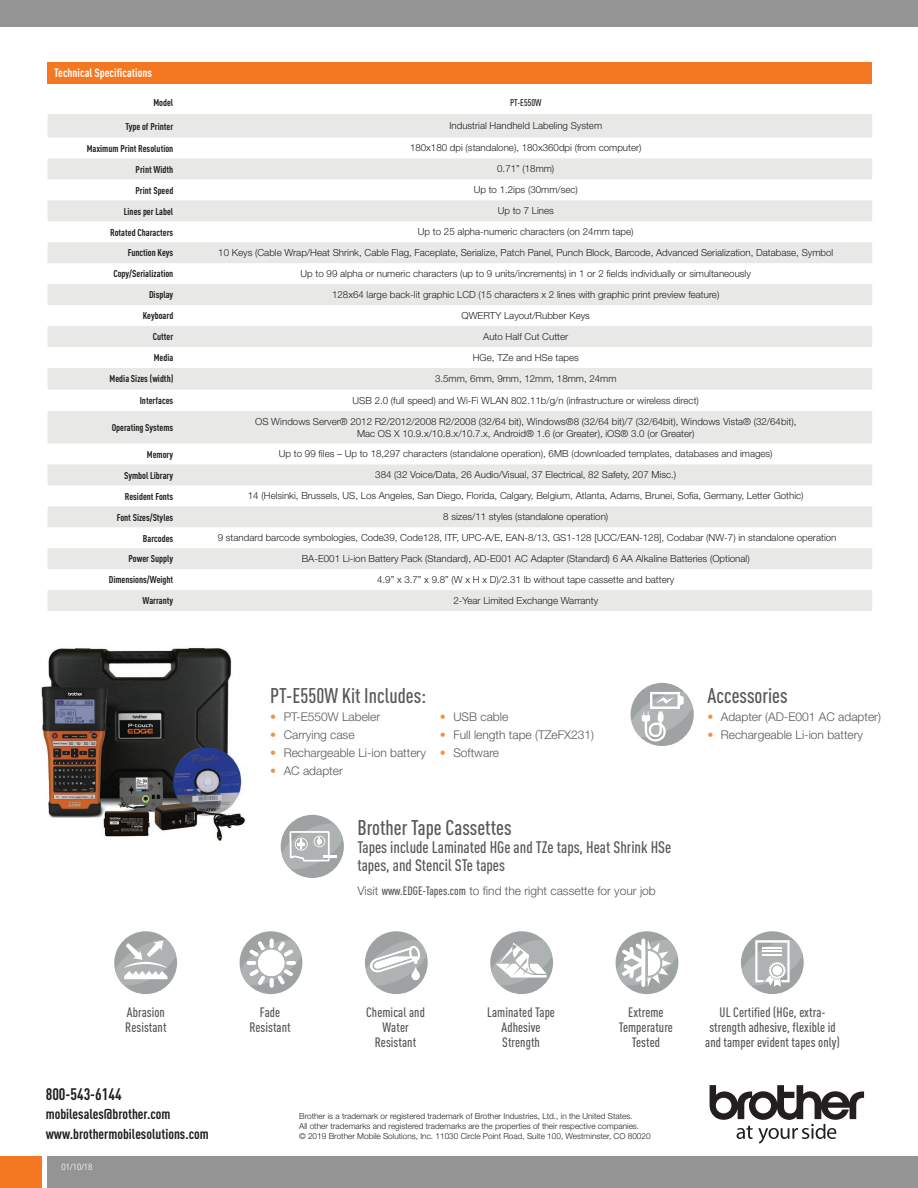
<style>
.page{position:relative;width:918px;height:1188px;background:#fff}
.page>*{position:absolute;margin:0;border:0;box-sizing:border-box;transform-origin:0 0}
.t1{font:500 condensed 21px "DINOT";color:#57585a}
.t2{font:500 condensed 16.5px/18px "DINOT";color:#57585a}
.t3{font:700 condensed 16.5px "DINOT";color:#231f20}
.t4{font:700 condensed 14.25px "DINOT";color:#231f20}
.t5{font:500 condensed 13.5px/15px "DINOT";letter-spacing:.005em;color:#57585a;text-align:center}
.t6{font:300 12px "Helvetica Neue LT Std";color:#57585a}
.t7{font:700 condensed 12px "DINOT";color:#fff}
.t8{font:300 9.75px/12px "Helvetica Neue LT Std";color:#231f20;text-align:center}
.t9{font:700 condensed 9.75px "DINOT";color:#231f20}
.t10{font:500 condensed 9.75px "DINOT";color:#231f20}
.t11{font:300 condensed 9px "Helvetica Neue LT Std";color:#fff}
.t12{font:300 8.25px/9.9px "Helvetica Neue LT Std";color:#231f20}
.s1{color:#f68f46}
.s2{font-family:"DINOT";font-weight:500;font-stretch:condensed}
</style>
<div class="page">
<div style="left:48px;top:62px;width:824px;height:21px;background:#f47721"></div>
<div style="left:0;top:0;width:918px;height:27px;background:#959495"></div>
<div style="left:48px;top:1156px;width:870px;height:32px;background:#959495"></div>
<div style="left:0;top:1156px;width:42px;height:32px;background:#f47721"></div>
<svg style="left:710px;top:1085px;width:154px;height:59px"></svg>
<svg style="left:48px;top:114px;width:824px;height:413px;fill:#e8e8e7"></svg>
<svg style="left:48px;top:548px;width:824px;height:63px;fill:#e8e8e7"></svg>
<div style="left:114px;top:931px;width:63px;height:63px;background:#9fa2a3;border-radius:50%"></div>
<svg style="left:115px;top:940px;width:61px;height:46px"></svg>
<div style="left:490px;top:931px;width:63px;height:63px;background:#9fa2a3;border-radius:50%"></div>
<svg style="left:491px;top:940px;width:61px;height:46px"></svg>
<div style="left:365px;top:931px;width:63px;height:63px;background:#9fa2a3;border-radius:50%"></div>
<svg style="left:366px;top:940px;width:61px;height:46px"></svg>
<div style="left:616px;top:931px;width:62px;height:63px;background:#9fa2a3;border-radius:50%"></div>
<svg style="left:617px;top:939px;width:60px;height:48px"></svg>
<div style="left:240px;top:931px;width:62px;height:63px;background:#9fa2a3;border-radius:50%"></div>
<svg style="left:241px;top:939px;width:60px;height:49px"></svg>
<div style="left:741px;top:931px;width:63px;height:63px;background:#9fa2a3;border-radius:50%"></div>
<svg style="left:742px;top:940px;width:61px;height:47px"></svg>
<div style="left:631px;top:683px;width:63px;height:63px;background:#9fa2a3;border-radius:50%"></div>
<svg style="left:632px;top:691px;width:61px;height:52px"></svg>
<img style="left:41px;top:648px;width:204px;height:193px">
<div style="left:281px;top:815px;width:63px;height:63px;background:#9fa2a3;border-radius:50%"></div>
<svg style="left:282px;top:823px;width:61px;height:46px"></svg>
<p class="t7" style="left:54px;top:66px;width:99px">Technical Specifications</p>
<p class="t9" style="left:153px;top:97px;width:21px">Model</p>
<p class="t10" style="left:510px;top:97px;width:33px">PT-E550W</p>
<p class="t9" style="left:125px;top:120px;width:49px">Type of Printer</p>
<p class="t8" style="left:449px;top:120px;width:154px">Industrial Handheld Labeling System</p>
<p class="t9" style="left:87px;top:142px;width:88px">Maximum Print Resolution</p>
<p class="t8" style="left:410px;top:142px;width:233px">180x180 dpi (standalone), 180x360dpi (from computer)</p>
<p class="t9" style="left:136px;top:163px;width:39px">Print Width</p>
<p class="t8" style="left:497px;top:163px;width:59px">0.71” (18mm)</p>
<p class="t9" style="left:135px;top:184px;width:39px">Print Speed</p>
<p class="t8" style="left:474px;top:184px;width:106px">Up to 1.2ips (30mm/sec)</p>
<p class="t9" style="left:124px;top:205px;width:51px">Lines per Label</p>
<p class="t8" style="left:498px;top:205px;width:58px">Up to 7 Lines</p>
<p class="t9" style="left:110px;top:226px;width:65px">Rotated Characters</p>
<p class="t8" style="left:418px;top:226px;width:217px">Up to 25 alpha-numeric characters (on 24mm tape)</p>
<p class="t9" style="left:128px;top:247px;width:47px">Function Keys</p>
<p class="t8" style="left:218px;top:247px;width:617px">10 Keys (Cable Wrap/Heat Shrink, Cable Flag, Faceplate, Serialize, Patch Panel, Punch Block, Barcode, Advanced Serialization, Database, Symbol</p>
<p class="t9" style="left:113px;top:268px;width:61px">Copy/Serialization</p>
<p class="t8" style="left:301px;top:267px;width:452px">Up to 99 alpha or numeric characters (up to 9 units/increments) in 1 or 2 fields individually or simultaneously</p>
<p class="t9" style="left:149px;top:289px;width:26px">Display</p>
<p class="t8" style="left:332px;top:288px;width:389px">128x64 large back-lit graphic LCD (15 characters x 2 lines with graphic print preview feature)</p>
<p class="t9" style="left:143px;top:310px;width:32px">Keyboard</p>
<p class="t8" style="left:462px;top:309px;width:130px">QWERTY Layout/Rubber Keys</p>
<p class="t9" style="left:153px;top:331px;width:22px">Cutter</p>
<p class="t8" style="left:483px;top:330px;width:87px">Auto Half Cut Cutter</p>
<p class="t9" style="left:154px;top:352px;width:21px">Media</p>
<p class="t8" style="left:473px;top:351px;width:108px">HGe, TZe and HSe tapes</p>
<p class="t9" style="left:110px;top:373px;width:65px">Media Sizes (width)</p>
<p class="t8" style="left:435px;top:373px;width:183px">3.5mm, 6mm, 9mm, 12mm, 18mm, 24mm</p>
<p class="t9" style="left:140px;top:395px;width:35px">Interfaces</p>
<p class="t8" style="left:353px;top:394px;width:348px">USB 2.0 (full speed) and Wi-Fi WLAN 802.11b/g/n (infrastructure or wireless direct)</p>
<p class="t9" style="left:112px;top:422px;width:63px">Operating Systems</p>
<p class="t8" style="left:255px;top:415px;width:543px">OS Windows Server® 2012 R2/2012/2008 R2/2008 (32/64 bit), Windows®8 (32/64 bit)/7 (32/64bit), Windows Vista® (32/64bit),<br>Mac OS X 10.9.x/10.8.x/10.7.x, Android® 1.6 (or Greater), iOS® 3.0 (or Greater)</p>
<p class="t9" style="left:147px;top:448px;width:28px">Memory</p>
<p class="t8" style="left:279px;top:448px;width:495px">Up to 99 files – Up to 18,297 characters (standalone operation), 6MB (downloaded templates, databases and images)</p>
<p class="t9" style="left:124px;top:469px;width:51px">Symbol Library</p>
<p class="t8" style="left:375px;top:469px;width:303px">384 (32 Voice/Data, 26 Audio/Visual, 37 Electrical, 82 Safety, 207 Misc.)</p>
<p class="t9" style="left:125px;top:490px;width:50px">Resident Fonts</p>
<p class="t8" style="left:248px;top:490px;width:557px">14 (Helsinki, Brussels, US, Los Angeles, San Diego, Florida, Calgary, Belgium, Atlanta, Adams, Brunei, Sofia, Germany, Letter Gothic)</p>
<p class="t9" style="left:117px;top:511px;width:58px">Font Sizes/Styles</p>
<p class="t8" style="left:443px;top:511px;width:167px">8 sizes/11 styles (standalone operation)</p>
<p class="t9" style="left:143px;top:532px;width:32px">Barcodes</p>
<p class="t8" style="left:218px;top:532px;width:620px">9 standard barcode symbologies, Code39, Code128, ITF, UPC-A/E, EAN-8/13, GS1-128 [UCC/EAN-128], Codabar (NW-7) in standalone operation</p>
<p class="t9" style="left:129px;top:553px;width:46px">Power Supply</p>
<p class="t8" style="left:302px;top:553px;width:449px">BA-E001 Li-ion Battery Pack (Standard), AD-E001 AC Adapter (Standard) 6 AA Alkaline Batteries (Optional)</p>
<p class="t9" style="left:109px;top:574px;width:66px">Dimensions/Weight</p>
<p class="t8" style="left:377px;top:573px;width:299px">4.9” x 3.7” x 9.8” (W x H x D)/2.31 lb without tape cassette and battery</p>
<p class="t9" style="left:142px;top:595px;width:32px">Warranty</p>
<p class="t8" style="left:453px;top:594px;width:146px">2-Year Limited Exchange Warranty</p>
<p class="t1" style="left:270px;top:683px;width:158px">PT-E550W Kit Includes:</p>
<p class="t6" style="left:270px;top:709px;width:111px"><span class="s1">•</span> PT-E550W Labeler</p>
<p class="t6" style="left:270px;top:727px;width:86px"><span class="s1">•</span> Carrying case</p>
<p class="t6" style="left:270px;top:745px;width:157px"><span class="s1">•</span> Rechargeable Li-ion battery</p>
<p class="t6" style="left:270px;top:763px;width:74px"><span class="s1">•</span> AC adapter</p>
<p class="t6" style="left:440px;top:709px;width:70px"><span class="s1">•</span> USB cable</p>
<p class="t6" style="left:440px;top:727px;width:156px"><span class="s1">•</span> Full length tape (TZeFX231)</p>
<p class="t6" style="left:440px;top:745px;width:61px"><span class="s1">•</span> Software</p>
<p class="t1" style="left:357px;top:815px;width:156px">Brother Tape Cassettes</p>
<p class="t2" style="left:357px;top:838px;width:315px">Tapes include Laminated HGe and TZe taps, Heat Shrink HSe tapes, and Stencil STe tapes</p>
<p class="t6" style="left:357px;top:883px;width:300px">Visit <span class="s2">www.EDGE-Tapes.com</span> to find the right cassette for your job</p>
<p class="t1" style="left:707px;top:683px;width:82px">Accessories</p>
<p class="t6" style="left:707px;top:709px;width:175px"><span class="s1">•</span> Adapter (AD-E001 AC adapter)</p>
<p class="t6" style="left:707px;top:727px;width:157px"><span class="s1">•</span> Rechargeable Li-ion battery</p>
<p class="t5" style="left:249px;top:1005px;width:43px">Fade<br>Resistant</p>
<p class="t5" style="left:705px;top:1005px;width:136px">UL Certified (HGe, extra&shy;strength adhesive, flexible id and tamper evident tapes only)</p>
<p class="t5" style="left:366px;top:1005px;width:60px">Chemical and<br>Water<br>Resistant</p>
<p class="t5" style="left:619px;top:1005px;width:56px">Extreme<br>Temperature<br>Tested</p>
<p class="t5" style="left:125px;top:1005px;width:43px;text-align:left">Abrasion<br>Resistant</p>
<p class="t5" style="left:487px;top:1005px;width:69px">Laminated Tape<br>Adhesive<br>Strength</p>
<p class="t3" style="left:46px;top:1084px;width:77px">800-543-6144</p>
<p class="t4" style="left:46px;top:1106px;width:126px">mobilesales@brother.com</p>
<p class="t4" style="left:46px;top:1125px;width:165px">www.brothermobilesolutions.com</p>
<p class="t11" style="left:62px;top:1162px;width:32px">01/10/18</p>
<p class="t12" style="left:299px;top:1111px;width:342px">Brother is a trademark or registered trademark of Brother Industries, Ltd., in the United States.<br>All other trademarks and registered trademarks are the properties of their respective companies.</p>
<p class="t12" style="left:299px;top:1130px;width:353px">© 2019 Brother Mobile Solutions, Inc. 11030 Circle Point Road, Suite 100, Westminster, CO 80020</p>
</div>
